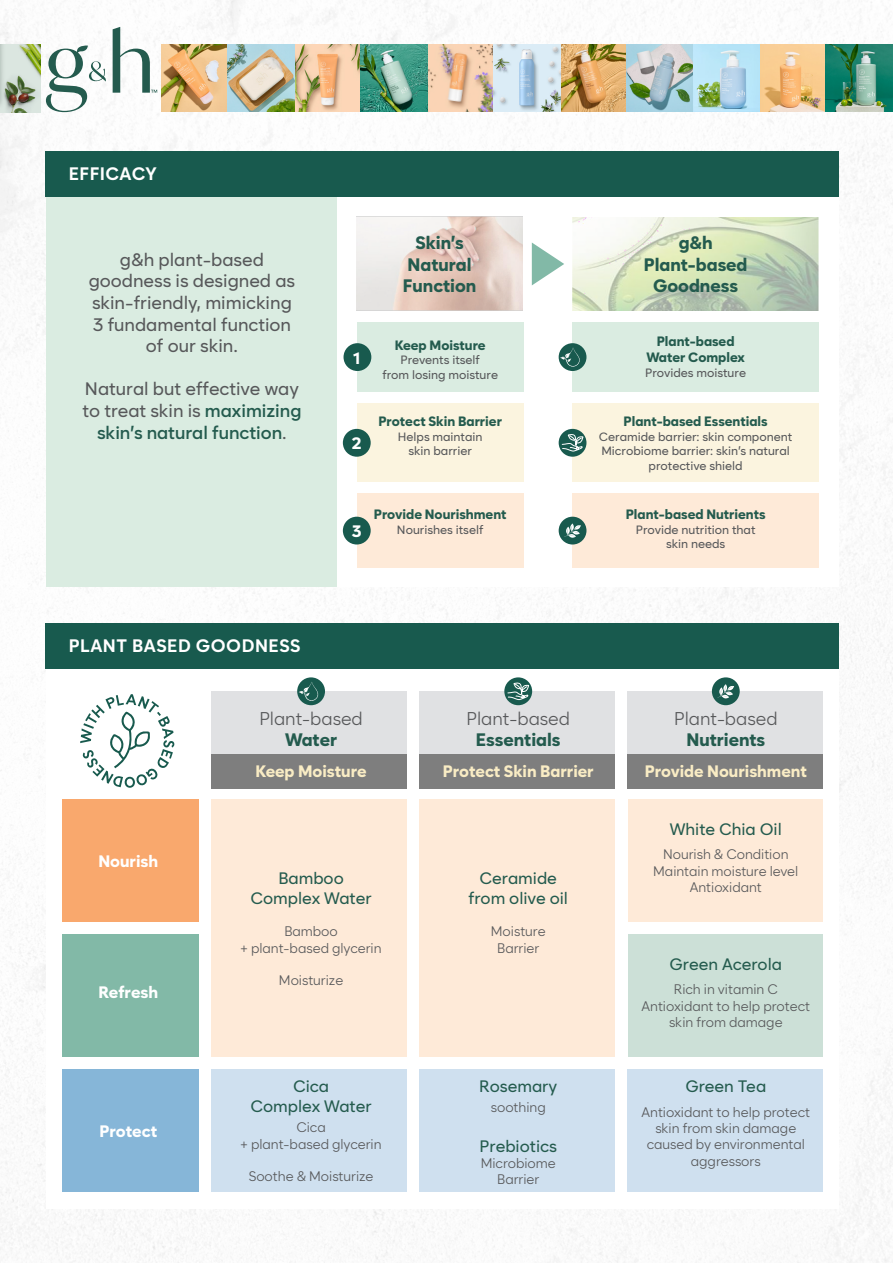
<style>
.page{position:relative;width:893px;height:1263px;background:#fff}
.page>*{position:absolute;margin:0;border:0;box-sizing:border-box;transform-origin:0 0}
.t1{font:500 18px/21.6px "Cadiz";color:#57585a;text-align:center}
.t2{font:18px/21.6px "Cadiz";color:#57585a;text-align:center}
.t3{font:800 18px/21.6px "Cadiz";color:#245b4e;text-align:center}
.t4{font:700 18px "Cadiz";letter-spacing:.03em;color:#fff}
.t5{font:600 18px "Cadiz";color:#245b4e}
.t6{font:500 16.5px/19.8px "Cadiz";color:#245b4e;text-align:center}
.t7{font:800 16.5px "Cadiz";color:#f9ecc4}
.t8{font:800 16.5px "Cadiz";color:#fff}
.t9{font:13.5px/16.2px "Cadiz";color:#57585a;text-align:center}
.t10{font:800 13.5px "Cadiz";color:#245b4e}
.t11{font:500 12px/14.4px "Cadiz";color:#57585a;text-align:center}
.s1{font-weight:600;color:#245b4e}
.s2{font-weight:500;color:#57585a}
.s3{font-weight:800;color:#245b4e}
</style>
<div class="page">
<img style="left:0;top:0;width:893px;height:1263px">
<div style="left:47px;top:668px;width:792px;height:541px;background:#fff"></div>
<div style="left:46px;top:623px;width:793px;height:45px;background:#185a4e"></div>
<div style="left:46px;top:152px;width:793px;height:45px;background:#185a4e"></div>
<img style="left:161px;top:45px;width:731px;height:66px">
<img style="left:0;top:45px;width:41px;height:67px">
<div style="left:337px;top:197px;width:502px;height:390px;background:#fff"></div>
<div style="left:357px;top:322px;width:166px;height:70px;background:#daece1"></div>
<div style="left:344px;top:343px;width:27px;height:28px;background:#185a4e;border-radius:50%"></div>
<div style="left:211px;top:692px;width:196px;height:97px;background:#e0e1e3"></div>
<div style="left:211px;top:755px;width:196px;height:34px;background:#7e7e7e"></div>
<div style="left:419px;top:692px;width:196px;height:97px;background:#e0e1e3"></div>
<div style="left:419px;top:755px;width:196px;height:34px;background:#7e7e7e"></div>
<div style="left:627px;top:692px;width:196px;height:97px;background:#e0e1e3"></div>
<div style="left:627px;top:755px;width:196px;height:34px;background:#7e7e7e"></div>
<div style="left:419px;top:799px;width:196px;height:258px;background:#feead8"></div>
<div style="left:211px;top:799px;width:196px;height:258px;background:#feead8"></div>
<div style="left:62px;top:934px;width:137px;height:123px;background:#82b9a7"></div>
<div style="left:629px;top:934px;width:194px;height:123px;background:#cce0d7"></div>
<div style="left:62px;top:1069px;width:137px;height:123px;background:#86b6d8"></div>
<div style="left:62px;top:799px;width:137px;height:123px;background:#f9a86d"></div>
<div style="left:629px;top:799px;width:194px;height:123px;background:#feead8"></div>
<div style="left:627px;top:1069px;width:196px;height:123px;background:#cfe0ef"></div>
<div style="left:419px;top:1069px;width:196px;height:123px;background:#cfe0ef"></div>
<div style="left:211px;top:1069px;width:196px;height:123px;background:#cfe0ef"></div>
<div style="left:357px;top:493px;width:166px;height:75px;background:#feead8"></div>
<div style="left:47px;top:197px;width:290px;height:390px;background:#daece1"></div>
<img style="left:356px;top:217px;width:167px;height:94px">
<div style="left:357px;top:403px;width:166px;height:79px;background:#fbf4df"></div>
<div style="left:572px;top:322px;width:247px;height:70px;background:#daece1"></div>
<div style="left:572px;top:403px;width:247px;height:79px;background:#fbf4df"></div>
<div style="left:572px;top:493px;width:247px;height:75px;background:#feead8"></div>
<img style="left:573px;top:217px;width:246px;height:94px">
<div style="left:343px;top:517px;width:28px;height:27px;background:#185a4e;border-radius:50%"></div>
<div style="left:559px;top:429px;width:27px;height:28px;background:#185a4e;border-radius:50%"></div>
<svg style="left:562px;top:433px;width:21px;height:18px"></svg>
<div style="left:559px;top:517px;width:27px;height:27px;background:#185a4e;border-radius:50%"></div>
<svg style="left:564px;top:523px;width:17px;height:15px"></svg>
<div style="left:559px;top:343px;width:27px;height:28px;background:#185a4e;border-radius:50%"></div>
<svg style="left:560px;top:347px;width:22px;height:22px"></svg>
<div style="left:343px;top:429px;width:28px;height:28px;background:#185a4e;border-radius:50%"></div>
<svg style="left:532px;top:242px;width:32px;height:43px"></svg>
<svg style="left:80px;top:694px;width:94px;height:94px"></svg>
<div style="left:712px;top:677px;width:28px;height:28px;background:#185a4e;border-radius:50%"></div>
<svg style="left:717px;top:684px;width:17px;height:14px"></svg>
<div style="left:504px;top:677px;width:28px;height:28px;background:#185a4e;border-radius:50%"></div>
<svg style="left:508px;top:682px;width:21px;height:18px"></svg>
<div style="left:297px;top:677px;width:28px;height:28px;background:#185a4e;border-radius:50%"></div>
<svg style="left:299px;top:682px;width:21px;height:22px"></svg>
<svg style="left:46px;top:46px;width:60px;height:66px"></svg>
<svg style="left:113px;top:27px;width:44px;height:66px"></svg>
<p class="t4" style="left:69px;top:163px;width:90px">EFFICACY</p>
<p class="t1" style="left:89px;top:248px;width:208px">g&amp;h plant-based goodness is designed as skin-friendly, mimicking<br>3 fundamental function of our skin.</p>
<p class="t1" style="left:85px;top:378px;width:215px">Natural but effective way</p>
<p class="t1" style="left:82px;top:400px;width:220px">to treat skin is <span class="s1">maximizing</span></p>
<p class="t5" style="left:97px;top:421px;width:191px">skin’s natural function<span class="s2">.</span></p>
<p class="t3" style="left:416px;top:232px;width:50px">Skin’s</p>
<p class="t3" style="left:408px;top:253px;width:65px">Natural</p>
<p class="t3" style="left:403px;top:275px;width:75px">Function</p>
<p class="t8" style="left:353px;top:348px;width:8px">1</p>
<p class="t8" style="left:352px;top:433px;width:11px">2</p>
<p class="t10" style="left:395px;top:337px;width:92px">Keep Moisture</p>
<p class="t11" style="left:400px;top:353px;width:81px">Prevents itself</p>
<p class="t11" style="left:382px;top:367px;width:117px">from losing moisture</p>
<p class="t10" style="left:378px;top:413px;width:125px">Protect Skin Barrier</p>
<p class="t11" style="left:398px;top:429px;width:86px">Helps maintain skin barrier</p>
<p class="t8" style="left:352px;top:521px;width:11px">3</p>
<p class="t10" style="left:374px;top:506px;width:134px">Provide Nourishment</p>
<p class="t11" style="left:397px;top:522px;width:88px">Nourishes itself</p>
<p class="t3" style="left:644px;top:232px;width:105px">g&amp;h<br>Plant-based<br>Goodness</p>
<p class="t10" style="left:657px;top:333px;width:79px">Plant-based</p>
<p class="t10" style="left:646px;top:349px;width:100px">Water Complex</p>
<p class="t11" style="left:645px;top:365px;width:102px">Provides moisture</p>
<p class="t10" style="left:624px;top:413px;width:146px">Plant-based Essentials</p>
<p class="t11" style="left:599px;top:429px;width:195px">Ceramide barrier: skin component</p>
<p class="t11" style="left:601px;top:444px;width:190px">Microbiome barrier: skin’s natural</p>
<p class="t11" style="left:649px;top:458px;width:96px">protective shield</p>
<p class="t10" style="left:626px;top:506px;width:141px">Plant-based Nutrients</p>
<p class="t11" style="left:636px;top:522px;width:121px">Provide nutrition that</p>
<p class="t11" style="left:666px;top:536px;width:61px">skin needs</p>
<p class="t4" style="left:69px;top:634px;width:233px">PLANT BASED GOODNESS</p>
<p class="t2" style="left:259px;top:707px;width:105px">Plant-based</p>
<p class="t3" style="left:285px;top:729px;width:54px">Water</p>
<p class="t7" style="left:255px;top:761px;width:113px">Keep Moisture</p>
<p class="t2" style="left:467px;top:707px;width:105px">Plant-based<br><span class="s3">Essentials</span></p>
<p class="t2" style="left:674px;top:707px;width:105px">Plant-based<br><span class="s3">Nutrients</span></p>
<p class="t7" style="left:443px;top:761px;width:153px">Protect Skin Barrier</p>
<p class="t7" style="left:645px;top:761px;width:164px">Provide Nourishment</p>
<p class="t8" style="left:98px;top:851px;width:61px">Nourish</p>
<p class="t8" style="left:98px;top:982px;width:61px">Refresh</p>
<p class="t8" style="left:99px;top:1121px;width:59px">Protect</p>
<p class="t6" style="left:251px;top:868px;width:123px">Bamboo<br>Complex Water</p>
<p class="t9" style="left:284px;top:923px;width:55px">Bamboo</p>
<p class="t9" style="left:241px;top:940px;width:142px">+ plant-based glycerin</p>
<p class="t9" style="left:279px;top:972px;width:66px">Moisturize</p>
<p class="t6" style="left:251px;top:1076px;width:123px">Cica<br>Complex Water</p>
<p class="t9" style="left:296px;top:1119px;width:31px">Cica</p>
<p class="t9" style="left:241px;top:1136px;width:142px">+ plant-based glycerin</p>
<p class="t9" style="left:249px;top:1168px;width:126px">Soothe &amp; Moisturize</p>
<p class="t6" style="left:480px;top:868px;width:79px">Ceramide</p>
<p class="t6" style="left:468px;top:888px;width:101px">from olive oil</p>
<p class="t9" style="left:491px;top:923px;width:56px">Moisture</p>
<p class="t9" style="left:497px;top:940px;width:44px">Barrier</p>
<p class="t6" style="left:479px;top:1076px;width:79px">Rosemary</p>
<p class="t9" style="left:491px;top:1099px;width:56px">soothing</p>
<p class="t6" style="left:479px;top:1136px;width:79px">Prebiotics</p>
<p class="t9" style="left:481px;top:1155px;width:77px">Microbiome</p>
<p class="t9" style="left:497px;top:1171px;width:44px">Barrier</p>
<p class="t6" style="left:670px;top:819px;width:114px">White Chia Oil</p>
<p class="t9" style="left:663px;top:846px;width:127px">Nourish &amp; Condition</p>
<p class="t9" style="left:653px;top:863px;width:147px">Maintain moisture level</p>
<p class="t9" style="left:690px;top:879px;width:73px">Antioxidant</p>
<p class="t6" style="left:670px;top:954px;width:114px">Green Acerola</p>
<p class="t9" style="left:674px;top:981px;width:105px">Rich in vitamin C</p>
<p class="t9" style="left:642px;top:998px;width:170px">Antioxidant to help protect</p>
<p class="t9" style="left:669px;top:1014px;width:115px">skin from damage</p>
<p class="t6" style="left:685px;top:1076px;width:82px">Green Tea</p>
<p class="t9" style="left:642px;top:1104px;width:170px">Antioxidant to help protect skin from skin damage caused by environmental aggressors</p>
</div>
